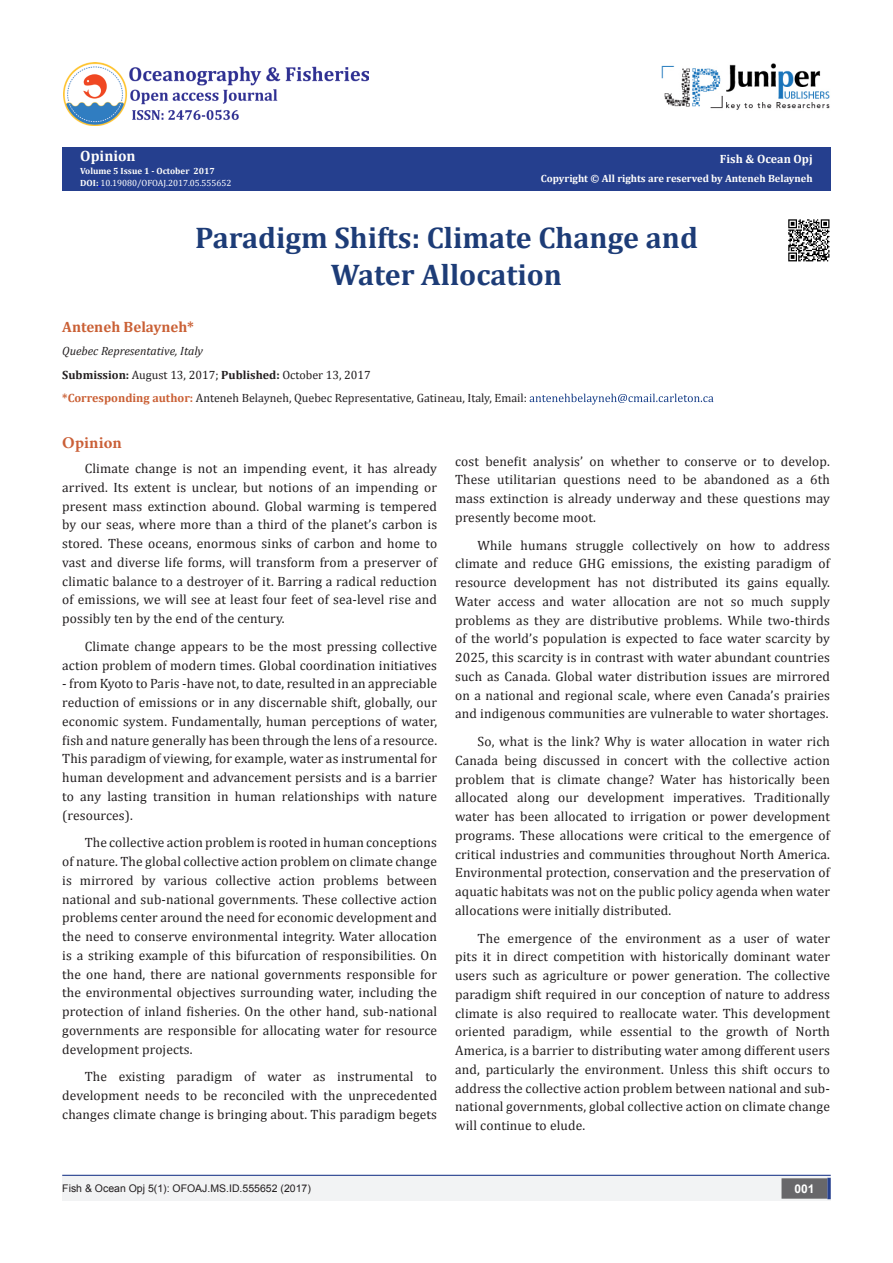
<style>
.page{position:relative;width:893px;height:1263px;background:#fff}
.page>*{position:absolute;margin:0;border:0;box-sizing:border-box;transform-origin:0 0}
.t1{font:700 30px "Cambria";color:#1d3c77}
.t2{font:700 16.5px "Minion Pro";letter-spacing:.01em;color:#ca5f37}
.t3{font:700 15px "Cambria";color:#ca6035}
.t4{font:700 15px "Cambria";color:#fffefc}
.t5{font:13.5px/18.8px "Cambria";letter-spacing:.01em;color:#231f20;text-align:justify}
.t6{font:12px "Cambria";color:#231f20}
.t7{font:italic 12px "Cambria";color:#231f20}
.t8{font:700 12px "Cambria";color:#fffefc}
.t9{font:700 12px "Arial";color:#fff}
.t10{font:700 10.5px "Cambria";color:#fffefc}
.t11{font:10.5px "Arial";color:#231f20}
.t12{font:9px "Cambria";color:#fff}
.t13{font:700 9px "Cambria";color:#fffefc}
.s1{font-weight:700;color:#fffefc}
.s2{font-weight:700}
.s3{font-weight:700;color:#ca6035}
</style>
<div class="page">
<div style="left:62px;top:147px;width:769px;height:44px;background:#253f8e"></div>
<svg style="left:530px;top:394px;width:183px;height:11px"></svg>
<div style="left:62px;top:1175px;width:441px;height:26px;background:#f2f3f4"></div>
<div style="left:503px;top:1175px;width:328px;height:26px;background:#f2f3f4"></div>
<div style="left:782px;top:1179px;width:45px;height:19px;background:#68676a"></div>
<div style="left:781px;top:1178px;width:46px;height:21px;border:2px solid #68676a"></div>
<svg style="left:827px;top:1178px;width:4px;height:21px"></svg>
<img style="left:662px;top:63px;width:168px;height:47px">
<hr style="left:62px;top:1175px;width:769px;height:1px;background:#253f8e">
<img style="left:64px;top:62px;width:304px;height:64px">
<img style="left:788px;top:219px;width:42px;height:43px">
<p class="t4" style="left:80px;top:145px;width:57px">Opinion</p>
<p class="t13" style="left:80px;top:164px;width:136px">Volume 5 Issue 1 - October 2017</p>
<p class="t12" style="left:80px;top:177px;width:153px"><span class="s1">DOI:</span> 10.19080/OFOAJ.2017.05.555652</p>
<p class="t8" style="left:720px;top:150px;width:94px">Fish &amp; Ocean Opj</p>
<p class="t10" style="left:541px;top:171px;width:273px">Copyright © All rights are reserved by Anteneh Belayneh</p>
<p class="t1" style="left:195px;top:217px;width:504px">Paradigm Shifts: Climate Change and</p>
<p class="t1" style="left:331px;top:254px;width:233px">Water Allocation</p>
<p class="t3" style="left:62px;top:316px;width:133px">Anteneh Belayneh*</p>
<p class="t7" style="left:62px;top:343px;width:142px">Quebec Representative, Italy</p>
<p class="t6" style="left:62px;top:367px;width:310px"><span class="s2">Submission:</span> August 13, 2017; <span class="s2">Published:</span> October 13, 2017</p>
<p class="t6" style="left:62px;top:391px;width:466px"><span class="s3">*Corresponding author:</span> Anteneh Belayneh, Quebec Representative, Gatineau, Italy, Email:</p>
<p class="t2" style="left:62px;top:431px;width:61px">Opinion</p>
<p class="t5" style="left:62px;top:459px;width:376px;text-indent:22px">Climate change is not an impending event, it has already arrived. Its extent is unclear, but notions of an impending or present mass extinction abound. Global warming is tempered by our seas, where more than a third of the planet’s carbon is stored. These oceans, enormous sinks of carbon and home to vast and diverse life forms, will transform from a preserver of climatic balance to a destroyer of it. Barring a radical reduction of emissions, we will see at least four feet of sea-level rise and possibly ten by the end of the century.</p>
<p class="t5" style="left:62px;top:637px;width:376px;text-align:right">Climate change appears to be the most pressing collective action problem of modern times. Global coordination initiatives</p>
<p class="t5" style="left:62px;top:674px;width:376px">- from Kyoto to Paris -have not, to date, resulted in an appreciable reduction of emissions or in any discernable shift, globally, our economic system. Fundamentally, human perceptions of water, fish and nature generally has been through the lens of a resource.<br>This paradigm of viewing, for example, water as instrumental for human development and advancement persists and is a barrier to any lasting transition in human relationships with nature (resources).</p>
<p class="t5" style="left:62px;top:833px;width:376px;text-indent:22px">The collective action problem is rooted in human conceptions of nature. The global collective action problem on climate change is mirrored by various collective action problems between national and sub-national governments. These collective action problems center around the need for economic development and the need to conserve environmental integrity. Water allocation is a striking example of this bifurcation of responsibilities. On the one hand, there are national governments responsible for the environmental objectives surrounding water, including the protection of inland fisheries. On the other hand, sub-national governments are responsible for allocating water for resource development projects.</p>
<p class="t5" style="left:62px;top:1067px;width:376px;text-indent:22px">The existing paradigm of water as instrumental to development needs to be reconciled with the unprecedented changes climate change is bringing about. This paradigm begets</p>
<p class="t5" style="left:455px;top:452px;width:376px">cost benefit analysis’ on whether to conserve or to develop.<br>These utilitarian questions need to be abandoned as a 6th mass extinction is already underway and these questions may presently become moot.</p>
<p class="t5" style="left:455px;top:536px;width:376px;text-indent:22px">While humans struggle collectively on how to address climate and reduce GHG emissions, the existing paradigm of resource development has not distributed its gains equally.<br>Water access and water allocation are not so much supply problems as they are distributive problems. While two-thirds of the world’s population is expected to face water scarcity by 2025, this scarcity is in contrast with water abundant countries such as Canada. Global water distribution issues are mirrored on a national and regional scale, where even Canada’s prairies and indigenous communities are vulnerable to water shortages.</p>
<p class="t5" style="left:455px;top:732px;width:376px;text-indent:22px">So, what is the link? Why is water allocation in water rich Canada being discussed in concert with the collective action problem that is climate change? Water has historically been allocated along our development imperatives. Traditionally water has been allocated to irrigation or power development programs. These allocations were critical to the emergence of critical industries and communities throughout North America.<br>Environmental protection, conservation and the preservation of aquatic habitats was not on the public policy agenda when water allocations were initially distributed.</p>
<p class="t5" style="left:455px;top:929px;width:376px;text-indent:22px">The emergence of the environment as a user of water pits it in direct competition with historically dominant water users such as agriculture or power generation. The collective paradigm shift required in our conception of nature to address climate is also required to reallocate water. This development oriented paradigm, while essential to the growth of North America, is a barrier to distributing water among different users and, particularly the environment. Unless this shift occurs to address the collective action problem between national and sub&shy;national governments, global collective action on climate change will continue to elude.</p>
<p class="t11" style="left:62px;top:1181px;width:250px">Fish &amp; Ocean Opj 5(1): OFOAJ.MS.ID.555652 (2017)</p>
<p class="t9" style="left:794px;top:1181px;width:22px">001</p>
</div>
